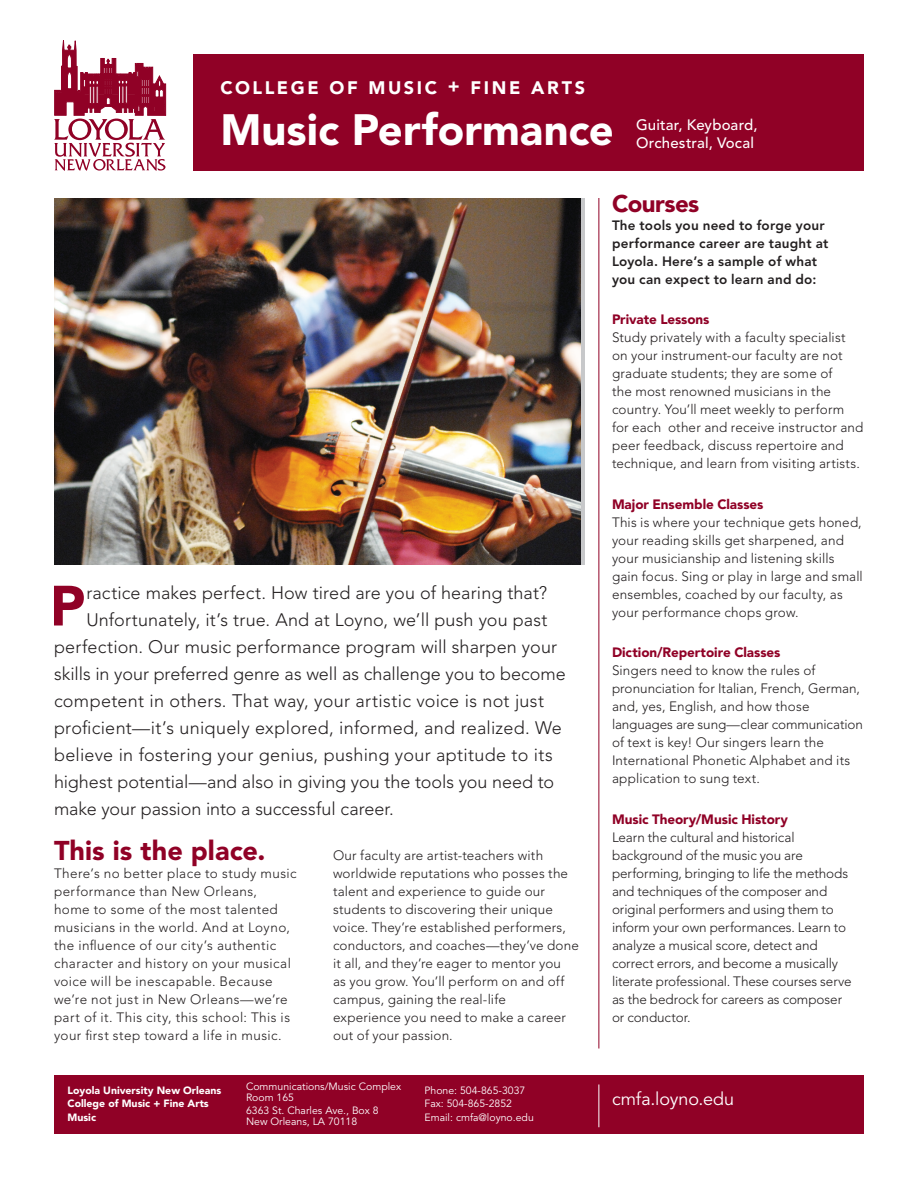
<style>
.page{position:relative;width:918px;height:1188px;background:#fff}
.page>*{position:absolute;margin:0;border:0;box-sizing:border-box;transform-origin:0 0}
.t1{font:900 56.1px "Avenir";color:#900126}
.t2{font:900 43.5px "Avenir";color:#fff}
.t3{font:900 27px "Avenir";letter-spacing:.005em;color:#900126}
.t4{font:900 24px "Avenir";letter-spacing:-.025em;color:#900126}
.t5{font:300 18px "Avenir";letter-spacing:.01em;color:#231f20}
.t6{font:900 18px "Avenir";letter-spacing:.145em;color:#fff}
.t7{font:18px "Avenir";color:#fff}
.t8{font:500 15px "Avenir";letter-spacing:.01em;color:#fff}
.t9{font:300 13.5px/18px "Avenir";letter-spacing:.01em;color:#231f20}
.t10{font:300 13.5px/18px "Avenir";letter-spacing:-.01em;color:#231f20}
.t11{font:300 13.5px/18px "Avenir";letter-spacing:.03em;color:#231f20}
.t12{font:800 13.5px/18px "Avenir";letter-spacing:.015em;color:#231f20}
.t13{font:900 13.5px "Avenir";letter-spacing:-.005em;color:#900126}
.t14{font:10.5px/10.5px "Avenir";color:#fff}
.t15{font:900 10.5px "Avenir";color:#fff}
</style>
<div class="page">
<div style="left:194px;top:54px;width:670px;height:117px;background:#900126"></div>
<div style="left:54px;top:1076px;width:810px;height:58px;background:#900126"></div>
<svg style="left:54px;top:40px;width:112px;height:131px"></svg>
<img style="left:54px;top:198px;width:526px;height:366px">
<hr style="left:598px;top:198px;width:1px;height:850px;background:#900126">
<hr style="left:598px;top:1084px;width:1px;height:43px;background:#fff">
<p class="t6" style="left:220px;top:77px;width:366px">COLLEGE OF MUSIC + FINE ARTS</p>
<p class="t2" style="left:220px;top:103px;width:395px">Music Performance</p>
<p class="t8" style="left:636px;top:116px;width:123px">Guitar, Keyboard,</p>
<p class="t8" style="left:636px;top:134px;width:119px">Orchestral, Vocal</p>
<p class="t1" style="left:50px;top:572px;width:37px">P</p>
<p class="t5" style="left:86px;top:582px;width:462px">ractice makes perfect. How tired are you of hearing that?</p>
<p class="t5" style="left:86px;top:609px;width:463px">Unfortunately, it’s true. And at Loyno, we’ll push you past</p>
<p class="t5" style="left:54px;top:636px;width:505px">perfection. Our music performance program will sharpen your</p>
<p class="t5" style="left:54px;top:663px;width:513px">skills in your preferred genre as well as challenge you to become</p>
<p class="t5" style="left:54px;top:690px;width:492px">competent in others. That way, your artistic voice is not just</p>
<p class="t5" style="left:54px;top:717px;width:509px">proficient—it’s uniquely explored, informed, and realized. We</p>
<p class="t5" style="left:54px;top:744px;width:500px">believe in fostering your genius, pushing your aptitude to its</p>
<p class="t5" style="left:54px;top:771px;width:502px">highest potential—and also in giving you the tools you need to</p>
<p class="t5" style="left:54px;top:798px;width:341px">make your passion into a successful career.</p>
<p class="t3" style="left:54px;top:834px;width:213px">This is the place.</p>
<p class="t11" style="left:54px;top:864px;width:244px">There’s no better place to study music performance than New Orleans,<br>home to some of the most talented musicians in the world. And at Loyno, the influence of our city’s authentic character and history on your musical voice will be inescapable. Because we’re not just in New Orleans—we’re part of it. This city, this school: This is your first step toward a life in music.</p>
<p class="t9" style="left:333px;top:846px;width:212px">Our faculty are artist-teachers with</p>
<p class="t9" style="left:333px;top:864px;width:237px">worldwide reputations who posses the talent and experience to guide our</p>
<p class="t9" style="left:333px;top:900px;width:234px">students to discovering their unique voice. They’re established performers,</p>
<p class="t9" style="left:333px;top:936px;width:247px">conductors, and coaches—they’ve done it all, and they’re eager to mentor you</p>
<p class="t9" style="left:333px;top:972px;width:233px">as you grow. You’ll perform on and off campus, gaining the real-life</p>
<p class="t9" style="left:333px;top:1008px;width:235px">experience you need to make a career out of your passion.</p>
<p class="t15" style="left:68px;top:1083px;width:155px">Loyola University New Orleans</p>
<p class="t15" style="left:68px;top:1097px;width:143px">College of Music + Fine Arts</p>
<p class="t15" style="left:68px;top:1110px;width:30px">Music</p>
<p class="t14" style="left:246px;top:1082px;width:157px">Communications/Music Complex<br>Room 165</p>
<p class="t14" style="left:246px;top:1106px;width:134px">6363 St. Charles Ave., Box 8</p>
<p class="t14" style="left:246px;top:1116px;width:113px">New Orleans, LA 70118</p>
<p class="t14" style="left:424px;top:1085px;width:102px">Phone: 504-865-3037</p>
<p class="t14" style="left:424px;top:1098px;width:89px">Fax: 504-865-2852</p>
<p class="t14" style="left:424px;top:1112px;width:111px">Email: cmfa@loyno.edu</p>
<p class="t4" style="left:612px;top:189px;width:89px">Courses</p>
<p class="t12" style="left:612px;top:216px;width:218px">The tools you need to forge your performance career are taught at<br>Loyola. Here’s a sample of what you can expect to learn and do:</p>
<p class="t13" style="left:612px;top:311px;width:99px">Private Lessons</p>
<p class="t9" style="left:612px;top:328px;width:253px">Study privately with a faculty specialist on your instrument-our faculty are not graduate students; they are some of<br>the most renowned musicians in the country. You’ll meet weekly to perform for each other and receive instructor and peer feedback, discuss repertoire and technique, and learn from visiting artists.</p>
<p class="t13" style="left:612px;top:496px;width:153px">Major Ensemble Classes</p>
<p class="t9" style="left:612px;top:513px;width:252px">This is where your technique gets honed, your reading skills get sharpened, and your musicianship and listening skills gain focus. Sing or play in large and small ensembles, coached by our faculty, as your performance chops grow.</p>
<p class="t13" style="left:612px;top:644px;width:170px">Diction/Repertoire Classes</p>
<p class="t9" style="left:612px;top:661px;width:205px">Singers need to know the rules of</p>
<p class="t9" style="left:612px;top:679px;width:250px">pronunciation for Italian, French, German, and, yes, English, and how those</p>
<p class="t9" style="left:612px;top:715px;width:252px">languages are sung—clear communication of text is key! Our singers learn the International Phonetic Alphabet and its application to sung text.</p>
<p class="t13" style="left:612px;top:811px;width:178px">Music Theory/Music History</p>
<p class="t10" style="left:612px;top:828px;width:241px">Learn the cultural and historical background of the music you are performing, bringing to life the methods and techniques of the composer and original performers and using them to inform your own performances. Learn to analyze a musical score, detect and correct errors, and become a musically literate professional. These courses serve as the bedrock for careers as composer or conductor.</p>
<p class="t7" style="left:612px;top:1088px;width:124px">cmfa.loyno.edu</p>
</div>
